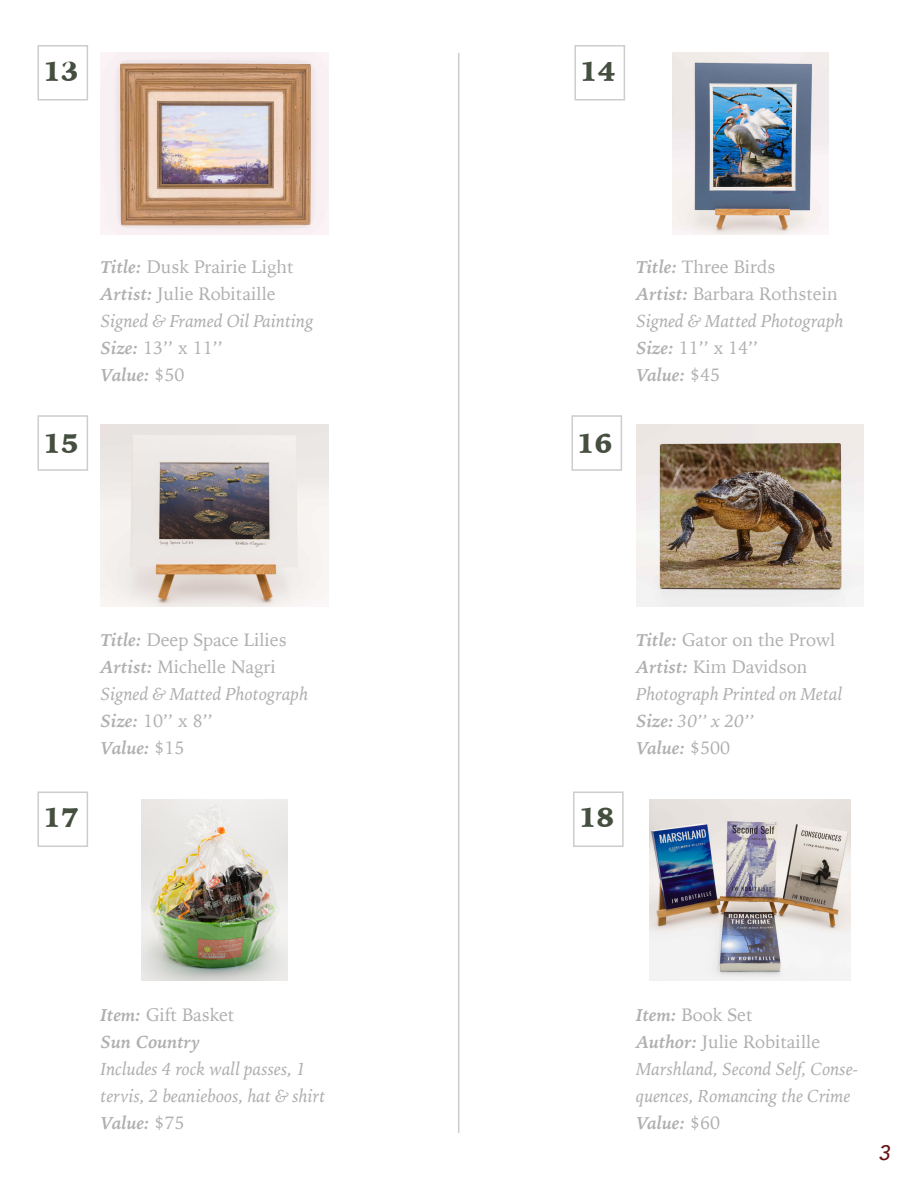
<style>
.page{position:relative;width:918px;height:1188px;background:#fff}
.page>*{position:absolute;margin:0;border:0;box-sizing:border-box;transform-origin:0 0}
.t1{font:900 27px "Iowan Old Style";color:#454f3f}
.t2{font:italic 500 21px "Avenir";color:#691414}
.t3{font:18px "Iowan Old Style";color:#afafaf}
.t4{font:italic 18px/27px "Iowan Old Style";color:#afafaf}
.t5{font:italic 700 18px "Iowan Old Style";color:#afafaf}
.s1{font-weight:700;font-style:italic}
.s2{font-weight:400;font-style:normal}
.s3{font-weight:700}
</style>
<div class="page">
<img style="left:101px;top:53px;width:227px;height:181px">
<img style="left:673px;top:53px;width:155px;height:181px">
<img style="left:101px;top:425px;width:227px;height:181px">
<hr style="left:458px;top:53px;width:1px;height:1080px;background:#cdcdcd">
<img style="left:142px;top:800px;width:145px;height:181px">
<div style="left:38px;top:45px;width:50px;height:55px;border:2px solid #cdcdcd"></div>
<div style="left:38px;top:415px;width:50px;height:56px;border:2px solid #cdcdcd"></div>
<div style="left:574px;top:45px;width:51px;height:55px;border:2px solid #cdcdcd"></div>
<div style="left:572px;top:415px;width:50px;height:56px;border:2px solid #cdcdcd"></div>
<div style="left:38px;top:792px;width:50px;height:55px;border:2px solid #cdcdcd"></div>
<img style="left:650px;top:800px;width:200px;height:181px">
<div style="left:573px;top:792px;width:51px;height:55px;border:2px solid #cdcdcd"></div>
<img style="left:636px;top:425px;width:228px;height:181px">
<p class="t1" style="left:43px;top:53px;width:37px">13</p>
<p class="t1" style="left:580px;top:53px;width:37px">14</p>
<p class="t3" style="left:101px;top:250px;width:194px"><span class="s1">Title:</span> Dusk Prairie Light</p>
<p class="t3" style="left:101px;top:277px;width:177px"><span class="s1">Artist:</span> Julie Robitaille</p>
<p class="t4" style="left:101px;top:306px;width:215px">Signed &amp; Framed Oil Painting</p>
<p class="t3" style="left:101px;top:331px;width:124px"><span class="s1">Size:</span> 13’’ x 11’’</p>
<p class="t5" style="left:101px;top:358px;width:85px">Value: <span class="s2">$50</span></p>
<p class="t1" style="left:43px;top:425px;width:37px">15</p>
<p class="t1" style="left:577px;top:425px;width:37px">16</p>
<p class="t3" style="left:636px;top:250px;width:141px"><span class="s1">Title:</span> Three Birds</p>
<p class="t3" style="left:636px;top:277px;width:203px"><span class="s1">Artist:</span> Barbara Rothstein</p>
<p class="t4" style="left:636px;top:306px;width:209px">Signed &amp; Matted Photograph</p>
<p class="t3" style="left:636px;top:331px;width:124px"><span class="s1">Size:</span> 11’’ x 14’’</p>
<p class="t5" style="left:636px;top:358px;width:85px">Value: <span class="s2">$45</span></p>
<p class="t1" style="left:43px;top:800px;width:37px">17</p>
<p class="t3" style="left:101px;top:624px;width:188px"><span class="s1">Title:</span> Deep Space Lilies</p>
<p class="t3" style="left:101px;top:651px;width:177px"><span class="s1">Artist:</span> Michelle Nagri</p>
<p class="t4" style="left:101px;top:680px;width:209px">Signed &amp; Matted Photograph</p>
<p class="t3" style="left:101px;top:705px;width:114px"><span class="s1">Size:</span> 10’’ x 8’’</p>
<p class="t5" style="left:101px;top:732px;width:85px">Value: <span class="s2">$15</span></p>
<p class="t1" style="left:579px;top:800px;width:37px">18</p>
<p class="t3" style="left:636px;top:624px;width:201px"><span class="s1">Title:</span> Gator on the Prowl</p>
<p class="t3" style="left:636px;top:651px;width:173px"><span class="s1">Artist:</span> Kim Davidson</p>
<p class="t4" style="left:636px;top:680px;width:208px">Photograph Printed on Metal</p>
<p class="t4" style="left:636px;top:707px;width:120px"><span class="s3">Size:</span> 30’’ x 20’’</p>
<p class="t5" style="left:636px;top:732px;width:95px">Value: <span class="s2">$500</span></p>
<p class="t3" style="left:101px;top:999px;width:135px"><span class="s1">Item:</span> Gift Basket</p>
<p class="t5" style="left:101px;top:1026px;width:101px">Sun Country</p>
<p class="t4" style="left:101px;top:1055px;width:226px">Includes 4 rock wall passes, 1 tervis, 2 beanieboos, hat &amp; shirt</p>
<p class="t5" style="left:101px;top:1107px;width:85px">Value: <span class="s2">$75</span></p>
<p class="t3" style="left:636px;top:999px;width:118px"><span class="s1">Item:</span> Book Set</p>
<p class="t3" style="left:636px;top:1026px;width:186px"><span class="s1">Author:</span> Julie Robitaille</p>
<p class="t4" style="left:636px;top:1055px;width:224px">Marshland, Second Self, Conse&shy;quences, Romancing the Crime</p>
<p class="t5" style="left:636px;top:1107px;width:85px">Value: <span class="s2">$60</span></p>
<p class="t2" style="left:878px;top:1140px;width:13px">3</p>
</div>
